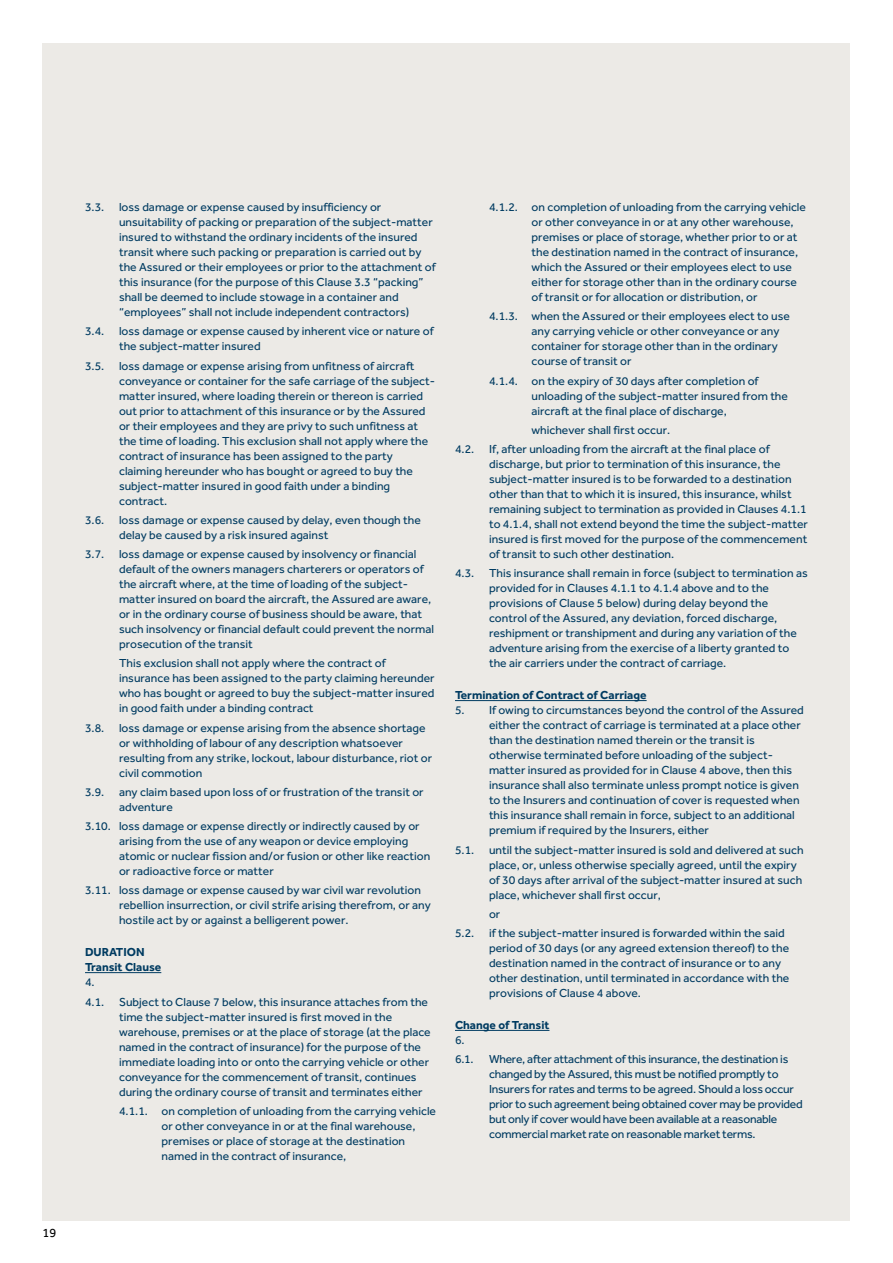
<style>
.page{position:relative;width:893px;height:1263px;background:#fff}
.page>*{position:absolute;margin:0;border:0;box-sizing:border-box;transform-origin:0 0}
.t1{font:12.75px "Effra Std";color:#000}
.t2{font:12px/15px "Effra Std";color:#003b61}
.t3{font:12px/15px "Effra Std";letter-spacing:-.02em;color:#003b61}
.t4{font:700 12px/15px "Effra Std";color:#003b61}
</style>
<div class="page">
<div style="left:43px;top:43px;width:807px;height:1177px;background:#eceae6"></div>
<hr style="left:85px;top:972px;width:76px;height:1px;background:#003b61">
<hr style="left:455px;top:700px;width:192px;height:1px;background:#003b61">
<hr style="left:455px;top:1030px;width:94px;height:1px;background:#003b61">
<p class="t1" style="left:43px;top:1225px;width:15px">19</p>
<p class="t2" style="left:119px;top:199px;width:318px;text-indent:-34px">3.3. loss damage or expense caused by insufficiency or unsuitability of packing or preparation of the subject-matter insured to withstand the ordinary incidents of the insured transit where such packing or preparation is carried out by the Assured or their employees or prior to the attachment of this insurance (for the purpose of this Clause 3.3 “packing” shall be deemed to include stowage in a container and “employees” shall not include independent contractors)</p>
<p class="t2" style="left:119px;top:324px;width:316px;text-indent:-34px">3.4. loss damage or expense caused by inherent vice or nature of the subject-matter insured</p>
<p class="t2" style="left:119px;top:358px;width:318px;text-indent:-34px">3.5. loss damage or expense arising from unfitness of aircraft conveyance or container for the safe carriage of the subject&shy;matter insured, where loading therein or thereon is carried out prior to attachment of this insurance or by the Assured or their employees and they are privy to such unfitness at the time of loading. This exclusion shall not apply where the contract of insurance has been assigned to the party claiming hereunder who has bought or agreed to buy the subject-matter insured in good faith under a binding contract.</p>
<p class="t2" style="left:119px;top:512px;width:303px;text-indent:-34px">3.6. loss damage or expense caused by delay, even though the delay be caused by a risk insured against</p>
<p class="t2" style="left:119px;top:546px;width:316px;text-indent:-34px">3.7. loss damage or expense caused by insolvency or financial default of the owners managers charterers or operators of the aircraft where, at the time of loading of the subject&shy;matter insured on board the aircraft, the Assured are aware, or in the ordinary course of business should be aware, that such insolvency or financial default could prevent the normal prosecution of the transit</p>
<p class="t2" style="left:119px;top:656px;width:317px">This exclusion shall not apply where the contract of insurance has been assigned to the party claiming hereunder who has bought or agreed to buy the subject-matter insured in good faith under a binding contract</p>
<p class="t2" style="left:119px;top:720px;width:315px;text-indent:-34px">3.8. loss damage or expense arising from the absence shortage or withholding of labour of any description whatsoever resulting from any strike, lockout, labour disturbance, riot or civil commotion</p>
<p class="t2" style="left:119px;top:784px;width:306px;text-indent:-34px">3.9. any claim based upon loss of or frustration of the transit or adventure</p>
<p class="t2" style="left:119px;top:818px;width:313px;text-indent:-34px">3.10. loss damage or expense directly or indirectly caused by or arising from the use of any weapon or device employing atomic or nuclear fission and/or fusion or other like reaction or radioactive force or matter</p>
<p class="t2" style="left:119px;top:883px;width:313px;text-indent:-34px">3.11. loss damage or expense caused by war civil war revolution rebellion insurrection, or civil strife arising therefrom, or any hostile act by or against a belligerent power.</p>
<p class="t4" style="left:85px;top:945px;width:78px">DURATION<br>Transit Clause</p>
<p class="t2" style="left:85px;top:973px;width:345px;line-height:19.2px">4.<br>4.1. Subject to Clause 7 below, this insurance attaches from the</p>
<p class="t2" style="left:119px;top:1009px;width:313px">time the subject-matter insured is first moved in the warehouse, premises or at the place of storage (at the place named in the contract of insurance) for the purpose of the immediate loading into or onto the carrying vehicle or other conveyance for the commencement of transit, continues during the ordinary course of transit and terminates either</p>
<p class="t2" style="left:162px;top:1103px;width:276px;text-indent:-43px">4.1.1. on completion of unloading from the carrying vehicle or other conveyance in or at the final warehouse, premises or place of storage at the destination named in the contract of insurance,</p>
<p class="t2" style="left:532px;top:199px;width:276px;text-indent:-43px">4.1.2. on completion of unloading from the carrying vehicle or other conveyance in or at any other warehouse, premises or place of storage, whether prior to or at the destination named in the contract of insurance, which the Assured or their employees elect to use either for storage other than in the ordinary course of transit or for allocation or distribution, or</p>
<p class="t2" style="left:532px;top:309px;width:260px;text-indent:-43px">4.1.3. when the Assured or their employees elect to use any carrying vehicle or other conveyance or any container for storage other than in the ordinary course of transit or</p>
<p class="t2" style="left:532px;top:373px;width:258px;text-indent:-43px">4.1.4. on the expiry of 30 days after completion of unloading of the subject-matter insured from the aircraft at the final place of discharge,</p>
<p class="t2" style="left:455px;top:420px;width:316px;line-height:19.2px;text-indent:77px">whichever shall first occur.<br>4.2. If, after unloading from the aircraft at the final place of</p>
<p class="t2" style="left:489px;top:456px;width:320px">discharge, but prior to termination of this insurance, the subject-matter insured is to be forwarded to a destination other than that to which it is insured, this insurance, whilst remaining subject to termination as provided in Clauses 4.1.1 to 4.1.4, shall not extend beyond the time the subject-matter insured is first moved for the purpose of the commencement of transit to such other destination.</p>
<p class="t2" style="left:489px;top:566px;width:320px;text-indent:-34px">4.3. This insurance shall remain in force (subject to termination as provided for in Clauses 4.1.1 to 4.1.4 above and to the provisions of Clause 5 below) during delay beyond the control of the Assured, any deviation, forced discharge, reshipment or transhipment and during any variation of the adventure arising from the exercise of a liberty granted to the air carriers under the contract of carriage.</p>
<p class="t4" style="left:455px;top:688px;width:193px">Termination of Contract of Carriage</p>
<p class="t2" style="left:489px;top:703px;width:316px;text-indent:-34px">5. If owing to circumstances beyond the control of the Assured either the contract of carriage is terminated at a place other than the destination named therein or the transit is otherwise terminated before unloading of the subject&shy;matter insured as provided for in Clause 4 above, then this insurance shall also terminate unless prompt notice is given to the Insurers and continuation of cover is requested when this insurance shall remain in force, subject to an additional premium if required by the Insurers, either</p>
<p class="t2" style="left:489px;top:842px;width:316px;text-indent:-34px">5.1. until the subject-matter insured is sold and delivered at such place, or, unless otherwise specially agreed, until the expiry of 30 days after arrival of the subject-matter insured at such place, whichever shall first occur,</p>
<p class="t2" style="left:455px;top:904px;width:331px;line-height:19.2px;text-indent:34px">or<br>5.2. if the subject-matter insured is forwarded within the said</p>
<p class="t2" style="left:489px;top:940px;width:302px">period of 30 days (or any agreed extension thereof) to the destination named in the contract of insurance or to any other destination, until terminated in accordance with the provisions of Clause 4 above.</p>
<p class="t4" style="left:455px;top:1017px;width:96px">Change of Transit</p>
<p class="t2" style="left:455px;top:1030px;width:20px;line-height:19.2px">6.<br>6.1.</p>
<p class="t3" style="left:489px;top:1052px;width:315px">Where, after attachment of this insurance, the destination is changed by the Assured, this must be notified promptly to Insurers for rates and terms to be agreed. Should a loss occur prior to such agreement being obtained cover may be provided but only if cover would have been available at a reasonable commercial market rate on reasonable market terms.</p>
</div>
